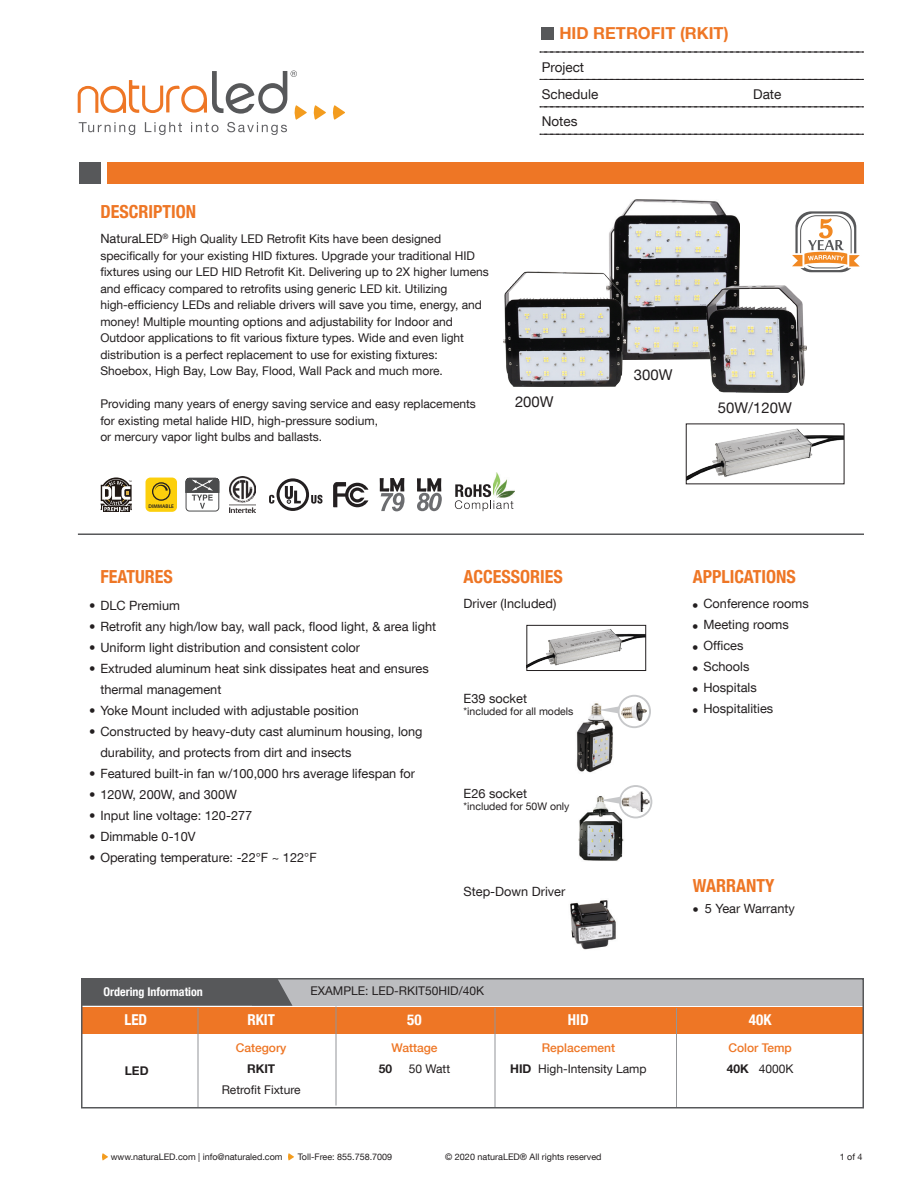
<style>
.page{position:relative;width:918px;height:1188px;background:#fff}
.page>*{position:absolute;margin:0;border:0;box-sizing:border-box;transform-origin:0 0}
.t1{font:700 condensed 18px "Helvetica Neue LT Com";color:#ee7625}
.t2{font:700 16.5px "Helvetica Neue LT Com";color:#ee7625}
.t3{font:700 condensed 15px "Helvetica Neue LT Com";color:#fff}
.t4{font:14.85px "Helvetica Neue LT Com";color:#231f20}
.t5{font:13.5px/27.3px "Helvetica Neue LT Com";color:#231f20}
.t6{font:12.75px/21px "Helvetica Neue LT Com";color:#231f20}
.t7{font:12px/16.5px "Helvetica Neue LT Com";color:#231f20}
.t8{font:500 12px/21px "Helvetica Neue LT Com";color:#ee7625}
.t9{font:700 condensed 12px "Helvetica Neue LT Com";color:#fff}
.t10{font:700 12px "Helvetica Neue LT Com";color:#231f20}
.t11{font:10.5px "Helvetica Neue LT Com";color:#231f20}
.t12{font:9px "Helvetica Neue LT Com";color:#231f20}
.t13{font:600 5.25px "Myriad Pro";color:#231f20}
.s1{font-size:12.75px}
.s2{font-weight:500;color:#ee7625}
.s3{font-weight:700}
.s4{font-weight:700;color:#231f20}
.s5{font-weight:400;color:#231f20}
</style>
<div class="page">
<svg style="left:77px;top:71px;width:249px;height:64px"></svg>
<svg style="left:332px;top:105px;width:13px;height:15px"></svg>
<svg style="left:102px;top:1153px;width:6px;height:7px"></svg>
<svg style="left:288px;top:1153px;width:6px;height:7px"></svg>
<svg style="left:269px;top:478px;width:53px;height:33px"></svg>
<svg style="left:380px;top:478px;width:25px;height:33px"></svg>
<svg style="left:417px;top:478px;width:25px;height:33px"></svg>
<svg style="left:333px;top:482px;width:35px;height:25px"></svg>
<img style="left:493px;top:472px;width:21px;height:22px">
<svg style="left:455px;top:484px;width:58px;height:27px"></svg>
<svg style="left:540px;top:52px;width:324px;height:1px"></svg>
<svg style="left:540px;top:79px;width:324px;height:1px"></svg>
<div style="left:108px;top:162px;width:756px;height:21px;background:#ee7625"></div>
<div style="left:79px;top:162px;width:22px;height:21px;background:#57585a"></div>
<hr style="left:78px;top:533px;width:786px;height:2px;background:#57585a">
<div style="left:541px;top:27px;width:13px;height:13px;background:#57585a"></div>
<svg style="left:103px;top:511px;width:27px;height:1px"></svg>
<svg style="left:100px;top:477px;width:32px;height:34px"></svg>
<svg style="left:540px;top:107px;width:324px;height:1px"></svg>
<svg style="left:540px;top:134px;width:324px;height:1px"></svg>
<svg style="left:795px;top:211px;width:61px;height:61px"></svg>
<svg style="left:798px;top:214px;width:56px;height:56px"></svg>
<svg style="left:788px;top:183px;width:76px;height:85px"></svg>
<div style="left:252px;top:979px;width:612px;height:27px;background:#bcbdc0"></div>
<svg style="left:84px;top:981px;width:208px;height:25px;background:#5b5c5e"></svg>
<div style="left:82px;top:1007px;width:782px;height:27px;background:#ee7625"></div>
<hr style="left:198px;top:1008px;width:1px;height:99px;background:#939598">
<hr style="left:336px;top:1006px;width:1px;height:100px;background:#939598">
<hr style="left:495px;top:1008px;width:1px;height:99px;background:#939598">
<hr style="left:676px;top:1008px;width:1px;height:99px;background:#939598">
<div style="left:81px;top:978px;width:783px;height:130px;border:2px solid #57585a"></div>
<div style="left:146px;top:478px;width:31px;height:34px;background:#fccf0c;border-radius:5px"></div>
<svg style="left:152px;top:482px;width:19px;height:19px"></svg>
<img style="left:230px;top:477px;width:25px;height:36px">
<img style="left:609px;top:200px;width:130px;height:159px">
<img style="left:504px;top:272px;width:122px;height:114px">
<img style="left:707px;top:286px;width:100px;height:106px">
<img style="left:688px;top:428px;width:154px;height:52px">
<img style="left:529px;top:629px;width:115px;height:38px">
<div style="left:527px;top:625px;width:119px;height:46px;border:1px solid #231f20"></div>
<svg style="left:618px;top:695px;width:33px;height:33px"></svg>
<div style="left:620px;top:697px;width:29px;height:29px;background:#fff;border-radius:50%"></div>
<img style="left:576px;top:703px;width:37px;height:70px">
<svg style="left:599px;top:706px;width:20px;height:7px"></svg>
<img style="left:622px;top:702px;width:25px;height:19px">
<img style="left:570px;top:900px;width:46px;height:50px">
<img style="left:578px;top:796px;width:46px;height:65px">
<svg style="left:619px;top:785px;width:33px;height:33px"></svg>
<div style="left:621px;top:787px;width:29px;height:30px;background:#fff;border-radius:50%"></div>
<svg style="left:600px;top:797px;width:21px;height:7px"></svg>
<img style="left:622px;top:791px;width:28px;height:21px">
<svg style="left:186px;top:478px;width:33px;height:34px"></svg>
<h2 class="t2" style="left:559px;top:23px;width:171px">HID RETROFIT (RKIT)</h2>
<p class="t5" style="left:542px;top:53px;width:58px">Project<br>Schedule</p>
<p class="t5" style="left:542px;top:107px;width:37px">Notes</p>
<p class="t5" style="left:753px;top:80px;width:30px">Date</p>
<h1 class="t1" style="left:100px;top:200px;width:97px">DESCRIPTION</h1>
<p class="t7" style="left:100px;top:230px;width:390px"><span class="s1">NaturaLED</span><sup>®</sup> High Quality LED Retrofit Kits have been designed specifically for your existing HID fixtures. Upgrade your traditional HID fixtures using our LED HID Retrofit Kit. Delivering up to 2X higher lumens and efficacy compared to retrofits using generic LED kit. Utilizing high-efficiency LEDs and reliable drivers will save you time, energy, and money! Multiple mounting options and adjustability for Indoor and Outdoor applications to fit various fixture types. Wide and even light distribution is a perfect replacement to use for existing fixtures:<br>Shoebox, High Bay, Low Bay, Flood, Wall Pack and much more.</p>
<p class="t7" style="left:100px;top:395px;width:377px">Providing many years of energy saving service and easy replacements for existing metal halide HID, high-pressure sodium,<br>or mercury vapor light bulbs and ballasts.</p>
<p class="t13" style="left:149px;top:503px;width:27px">DIMMABLE</p>
<p class="t4" style="left:634px;top:365px;width:40px">300W</p>
<p class="t4" style="left:515px;top:393px;width:40px">200W</p>
<p class="t4" style="left:718px;top:398px;width:75px">50W/120W</p>
<h1 class="t1" style="left:100px;top:566px;width:74px">FEATURES</h1>
<p class="t6" style="left:89px;top:594px;width:92px">• DLC Premium</p>
<p class="t6" style="left:89px;top:615px;width:348px">• Retrofit any high/low bay, wall pack, flood light, &amp; area light</p>
<p class="t6" style="left:89px;top:636px;width:272px">• Uniform light distribution and consistent color</p>
<p class="t6" style="left:100px;top:657px;width:330px;text-indent:-11px">• Extruded aluminum heat sink dissipates heat and ensures thermal management</p>
<p class="t6" style="left:89px;top:699px;width:271px">• Yoke Mount included with adjustable position</p>
<p class="t6" style="left:100px;top:720px;width:324px;text-indent:-11px">• Constructed by heavy-duty cast aluminum housing, long durability, and protects from dirt and insects</p>
<p class="t6" style="left:89px;top:762px;width:327px">• Featured built-in fan w/100,000 hrs average lifespan for</p>
<p class="t6" style="left:89px;top:783px;width:149px">• 120W, 200W, and 300W</p>
<p class="t6" style="left:89px;top:804px;width:165px">• Input line voltage: 120-277</p>
<p class="t6" style="left:89px;top:825px;width:108px">• Dimmable 0-10V</p>
<p class="t6" style="left:89px;top:846px;width:229px">• Operating temperature: -22°F ~ 122°F</p>
<h1 class="t1" style="left:463px;top:566px;width:101px">ACCESSORIES</h1>
<p class="t6" style="left:464px;top:593px;width:94px">Driver (Included)</p>
<p class="t6" style="left:464px;top:687px;width:65px">E39 socket</p>
<p class="t11" style="left:464px;top:705px;width:111px">*included for all models</p>
<p class="t6" style="left:464px;top:783px;width:65px">E26 socket</p>
<p class="t11" style="left:464px;top:800px;width:107px">*included for 50W only</p>
<p class="t6" style="left:464px;top:881px;width:103px">Step-Down Driver</p>
<p class="t9" style="left:104px;top:985px;width:101px">Ordering Information</p>
<p class="t3" style="left:124px;top:1011px;width:24px">LED</p>
<p class="t10" style="left:125px;top:1063px;width:25px">LED</p>
<p class="t3" style="left:247px;top:1011px;width:29px">RKIT</p>
<p class="t8" style="left:236px;top:1038px;width:52px">Category</p>
<p class="t10" style="left:247px;top:1062px;width:30px">RKIT</p>
<p class="t7" style="left:222px;top:1082px;width:80px">Retrofit Fixture</p>
<p class="t7" style="left:310px;top:983px;width:175px">EXAMPLE: LED-RKIT50HID/40K</p>
<p class="t3" style="left:407px;top:1011px;width:16px">50</p>
<p class="t8" style="left:392px;top:1038px;width:48px">Wattage</p>
<p class="t10" style="left:379px;top:1062px;width:15px">50</p>
<p class="t7" style="left:409px;top:1061px;width:43px">50 Watt</p>
<p class="t3" style="left:568px;top:1011px;width:22px">HID</p>
<p class="t7" style="left:510px;top:1037px;width:138px;line-height:21px;text-align:center"><span class="s2">Replacement<br></span><span class="s3">HID</span> High-Intensity Lamp</p>
<h1 class="t1" style="left:693px;top:566px;width:104px">APPLICATIONS</h1>
<p class="t6" style="left:703px;top:593px;width:107px">Conference rooms<br>Meeting rooms<br>Offices<br>Schools<br>Hospitals<br>Hospitalities</p>
<p class="t6" style="left:692px;top:595px;width:8px;text-align:justify">• • • • • •</p>
<h1 class="t1" style="left:693px;top:874px;width:83px">WARRANTY</h1>
<p class="t6" style="left:705px;top:897px;width:91px">5 Year Warranty</p>
<p class="t6" style="left:692px;top:899px;width:8px">•</p>
<p class="t3" style="left:749px;top:1011px;width:24px">40K</p>
<p class="t8" style="left:727px;top:1038px;width:68px">Color Temp<br><span class="s4">40K</span> <span class="s5">4000K</span></p>
<p class="t12" style="left:111px;top:1151px;width:173px">www.naturaLED.com | info@naturaled.com</p>
<p class="t12" style="left:298px;top:1151px;width:96px">Toll-Free: 855.758.7009</p>
<p class="t12" style="left:840px;top:1151px;width:24px">1 of 4</p>
<p class="t12" style="left:445px;top:1151px;width:158px">© 2020 naturaLED® All rights reserved</p>
</div>
